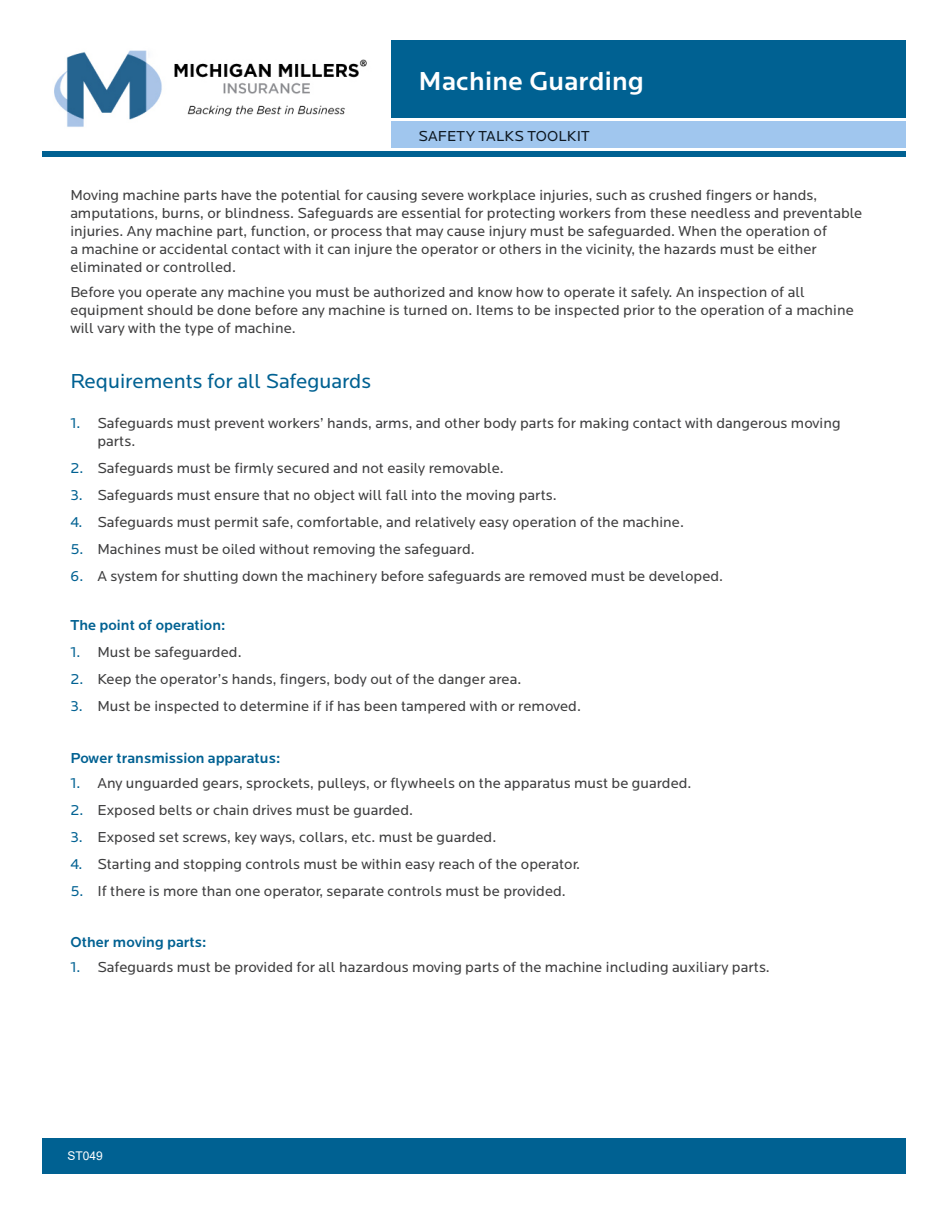
<style>
.page{position:relative;width:945px;height:1215px;background:#fff}
.page>*{position:absolute;margin:0;border:0;box-sizing:border-box;transform-origin:0 0}
.t1{font:500 27px "Locator";letter-spacing:.01em;color:#fff}
.t2{font:21px "Locator";color:#006192}
.t3{font:15px/18px "Locator";letter-spacing:.005em;color:#3e3e3f}
.t4{font:500 15px "Locator";letter-spacing:.005em;color:#006192}
.t5{font:15px "Locator";letter-spacing:.01em;color:#0d1720}
.t6{font:12px "Arial";color:#fff}
.s1{color:#006192}
</style>
<div class="page">
<div style="left:42px;top:1139px;width:864px;height:35px;background:#006192"></div>
<div style="left:42px;top:152px;width:864px;height:5px;background:#006192"></div>
<div style="left:392px;top:40px;width:514px;height:78px;background:#006192"></div>
<div style="left:392px;top:122px;width:514px;height:26px;background:#a0c6ee"></div>
<img style="left:54px;top:50px;width:313px;height:77px">
<h1 class="t1" style="left:418px;top:65px;width:227px">Machine Guarding</h1>
<p class="t5" style="left:418px;top:128px;width:173px">SAFETY TALKS TOOLKIT</p>
<p class="t3" style="left:70px;top:187px;width:794px">Moving machine parts have the potential for causing severe workplace injuries, such as crushed fingers or hands, amputations, burns, or blindness. Safeguards are essential for protecting workers from these needless and preventable injuries. Any machine part, function, or process that may cause injury must be safeguarded. When the operation of<br>a machine or accidental contact with it can injure the operator or others in the vicinity, the hazards must be either eliminated or controlled.</p>
<p class="t3" style="left:70px;top:283px;width:785px">Before you operate any machine you must be authorized and know how to operate it safely. An inspection of all equipment should be done before any machine is turned on. Items to be inspected prior to the operation of a machine will vary with the type of machine.</p>
<h2 class="t2" style="left:70px;top:369px;width:302px">Requirements for all Safeguards</h2>
<p class="t3" style="left:97px;top:414px;width:745px;text-indent:-27px"><span class="s1">1.</span> Safeguards must prevent workers’ hands, arms, and other body parts for making contact with dangerous moving parts.</p>
<p class="t3" style="left:70px;top:459px;width:435px"><span class="s1">2.</span> Safeguards must be firmly secured and not easily removable.</p>
<p class="t3" style="left:70px;top:486px;width:488px"><span class="s1">3.</span> Safeguards must ensure that no object will fall into the moving parts.</p>
<p class="t3" style="left:70px;top:513px;width:615px"><span class="s1">4.</span> Safeguards must permit safe, comfortable, and relatively easy operation of the machine.</p>
<p class="t3" style="left:70px;top:540px;width:406px"><span class="s1">5.</span> Machines must be oiled without removing the safeguard.</p>
<p class="t3" style="left:70px;top:567px;width:654px"><span class="s1">6.</span> A system for shutting down the machinery before safeguards are removed must be developed.</p>
<p class="t4" style="left:70px;top:617px;width:157px">The point of operation:</p>
<p class="t3" style="left:70px;top:643px;width:173px"><span class="s1">1.</span> Must be safeguarded.</p>
<p class="t3" style="left:70px;top:670px;width:452px"><span class="s1">2.</span> Keep the operator’s hands, fingers, body out of the danger area.</p>
<p class="t3" style="left:70px;top:697px;width:512px"><span class="s1">3.</span> Must be inspected to determine if if has been tampered with or removed.</p>
<p class="t4" style="left:70px;top:749px;width:212px">Power transmission apparatus:</p>
<p class="t3" style="left:70px;top:774px;width:623px"><span class="s1">1.</span> Any unguarded gears, sprockets, pulleys, or flywheels on the apparatus must be guarded.</p>
<p class="t3" style="left:70px;top:801px;width:344px"><span class="s1">2.</span> Exposed belts or chain drives must be guarded.</p>
<p class="t3" style="left:70px;top:828px;width:428px"><span class="s1">3.</span> Exposed set screws, key ways, collars, etc. must be guarded.</p>
<p class="t3" style="left:70px;top:855px;width:511px"><span class="s1">4.</span> Starting and stopping controls must be within easy reach of the operator.</p>
<p class="t3" style="left:70px;top:882px;width:497px"><span class="s1">5.</span> If there is more than one operator, separate controls must be provided.</p>
<p class="t4" style="left:70px;top:934px;width:138px">Other moving parts:</p>
<p class="t3" style="left:70px;top:958px;width:701px"><span class="s1">1.</span> Safeguards must be provided for all hazardous moving parts of the machine including auxiliary parts.</p>
<p class="t6" style="left:68px;top:1147px;width:37px">ST049</p>
</div>
